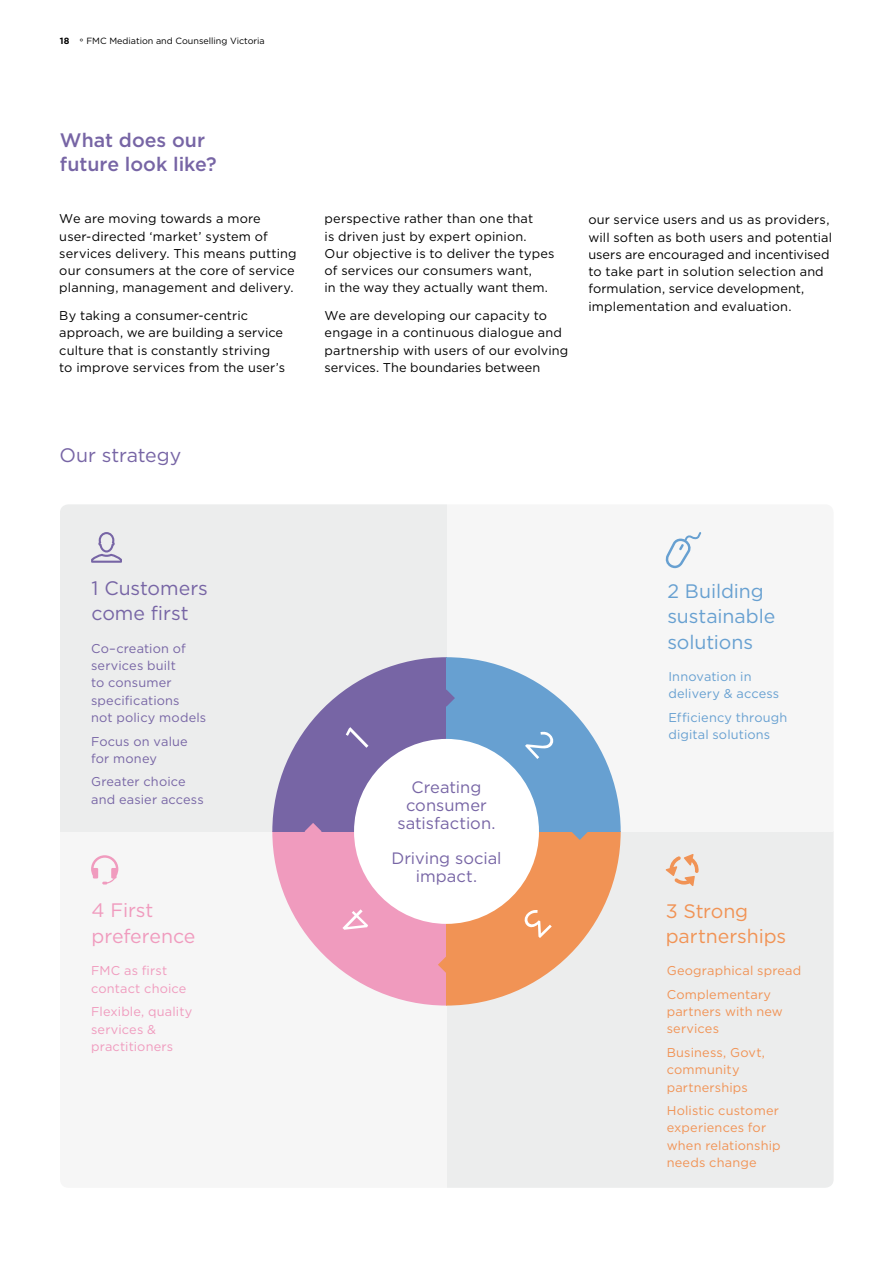
<style>
.page{position:relative;width:893px;height:1263px;background:#fff}
.page>*{position:absolute;margin:0;border:0;box-sizing:border-box;transform-origin:0 0}
.t1{font:19.5px/25.5px "Gotham";color:#7765a5}
.t2{font:19.5px/25.5px "Gotham";letter-spacing:-.005em;color:#67a0d1}
.t3{font:500 19.5px/24px "Gotham";color:#7765a5}
.t4{font:19.5px/25.5px "Gotham";letter-spacing:-.005em;color:#f19355}
.t5{font:19.5px/25.5px "Gotham";letter-spacing:-.005em;color:#f09bbe}
.t6{font:16.5px/18px "Gotham";color:#7765a5;text-align:center}
.t7{font:12.75px/17.2px "Gotham";letter-spacing:.01em;color:#000}
.t8{font:12.75px/17.2px "Gotham";letter-spacing:.015em;color:#f19355}
.t9{font:12.75px/17.2px "Gotham";letter-spacing:.015em;color:#7765a5}
.t10{font:12.75px/17.2px "Gotham";letter-spacing:.015em;color:#f09bbe}
.t11{font:12.75px/17.2px "Gotham";letter-spacing:.015em;color:#67a0d1}
.t12{font:9px "Gotham";color:#000}
.s1{font-weight:700}
</style>
<div class="page">
<div style="left:60px;top:831px;width:386px;height:357px;background:#f6f6f6"></div>
<div style="left:60px;top:504px;width:386px;height:327px;background:#eceded"></div>
<div style="left:447px;top:831px;width:386px;height:357px;background:#eceded"></div>
<div style="left:447px;top:504px;width:386px;height:327px;background:#f6f6f6"></div>
<svg style="left:91px;top:855px;width:27px;height:29px"></svg>
<svg style="left:665px;top:532px;width:36px;height:36px"></svg>
<svg style="left:666px;top:854px;width:33px;height:32px"></svg>
<svg style="left:91px;top:532px;width:31px;height:31px"></svg>
<svg style="left:272px;top:831px;width:174px;height:174px;fill:#f09bbe"></svg>
<svg style="left:446px;top:831px;width:175px;height:174px;fill:#f19355"></svg>
<svg style="left:272px;top:657px;width:174px;height:174px;fill:#7765a5"></svg>
<svg style="left:446px;top:657px;width:175px;height:174px;fill:#67a0d1"></svg>
<div style="left:354px;top:739px;width:185px;height:185px;background:#fff;border-radius:50%"></div>
<svg style="left:438px;top:689px;width:17px;height:18px"></svg>
<svg style="left:438px;top:956px;width:17px;height:17px"></svg>
<svg style="left:571px;top:823px;width:17px;height:17px"></svg>
<svg style="left:305px;top:823px;width:17px;height:17px"></svg>
<svg style="left:344px;top:727px;width:24px;height:25px"></svg>
<svg style="left:525px;top:728px;width:31px;height:31px"></svg>
<svg style="left:521px;top:907px;width:32px;height:31px"></svg>
<svg style="left:340px;top:906px;width:33px;height:34px"></svg>
<p class="t12" style="left:60px;top:36px;width:206px"><span class="s1">18</span> ° FMC Mediation and Counselling Victoria</p>
<h1 class="t3" style="left:60px;top:128px;width:158px">What does our future look like?</h1>
<p class="t7" style="left:59px;top:210px;width:239px">We are moving towards a more user-directed ‘market’ system of services delivery. This means putting our consumers at the core of service planning, management and delivery.</p>
<p class="t7" style="left:59px;top:307px;width:227px">By taking a consumer-centric approach, we are building a service culture that is constantly striving to improve services from the user’s</p>
<p class="t7" style="left:325px;top:210px;width:231px">perspective rather than one that<br>is driven just by expert opinion.<br>Our objective is to deliver the types of services our consumers want,<br>in the way they actually want them.</p>
<p class="t7" style="left:325px;top:307px;width:245px">We are developing our capacity to engage in a continuous dialogue and partnership with users of our evolving services. The boundaries between</p>
<p class="t7" style="left:588px;top:211px;width:245px">our service users and us as providers, will soften as both users and potential users are encouraged and incentivised to take part in solution selection and formulation, service development, implementation and evaluation.</p>
<h1 class="t1" style="left:60px;top:442px;width:123px">Our strategy</h1>
<h1 class="t1" style="left:92px;top:575px;width:118px">1 Customers come first</h1>
<p class="t9" style="left:91px;top:639px;width:117px">Co–creation of services built<br>to consumer specifications<br>not policy models</p>
<p class="t9" style="left:91px;top:732px;width:98px">Focus on value for money</p>
<p class="t9" style="left:91px;top:773px;width:114px">Greater choice and easier access</p>
<p class="t6" style="left:397px;top:777px;width:100px">Creating consumer satisfaction.</p>
<p class="t6" style="left:391px;top:848px;width:112px">Driving social impact.</p>
<h1 class="t5" style="left:92px;top:897px;width:105px">4 First preference</h1>
<p class="t10" style="left:91px;top:962px;width:97px">FMC as first contact choice</p>
<p class="t10" style="left:91px;top:1003px;width:103px">Flexible, quality services &amp; practitioners</p>
<h1 class="t2" style="left:667px;top:578px;width:110px">2 Building sustainable solutions</h1>
<p class="t11" style="left:668px;top:667px;width:112px">Innovation in delivery &amp; access</p>
<p class="t11" style="left:668px;top:708px;width:120px">Efficiency through digital solutions</p>
<h1 class="t4" style="left:666px;top:898px;width:122px">3 Strong partnerships</h1>
<p class="t8" style="left:667px;top:959px;width:136px;line-height:23.7px">Geographical spread<br>Complementary</p>
<p class="t8" style="left:667px;top:1003px;width:118px">partners with new services</p>
<p class="t8" style="left:667px;top:1044px;width:100px">Business, Govt, community partnerships</p>
<p class="t8" style="left:667px;top:1102px;width:116px">Holistic customer experiences for when relationship needs change</p>
</div>
